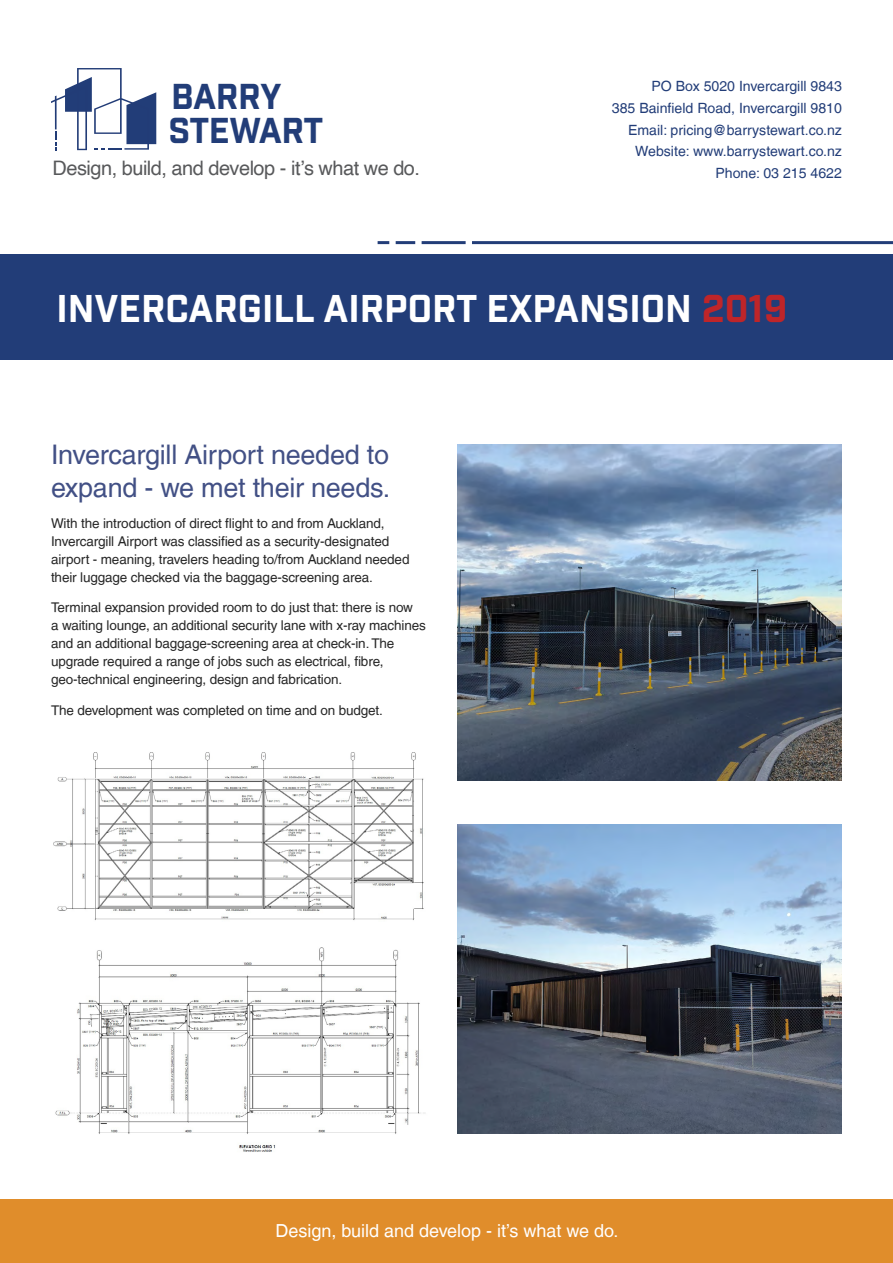
<style>
.page{position:relative;width:893px;height:1263px;background:#fff}
.page>*{position:absolute;margin:0;border:0;box-sizing:border-box;transform-origin:0 0}
.t1{font:37.5px "Industry Inc Base";color:#fff}
.t2{font:34.95px "Industry Inc Base";letter-spacing:-.015em;color:#223d78}
.t3{font:27px/33px "Helvetica LT";letter-spacing:-.01em;color:#425085}
.t4{font:19.95px "Helvetica";letter-spacing:-.025em;color:#58595b}
.t5{font:18px "Helvetica LT";color:#fff}
.t6{font:14.1px/21.6px "Helvetica LT";color:#223d78;text-align:right}
.t7{font:13.5px/18px "Helvetica LT";letter-spacing:-.01em;color:#262626}
.s1{color:#be2529}
</style>
<div class="page">
<svg style="left:51px;top:68px;width:105px;height:82px"></svg>
<div style="left:0;top:254px;width:893px;height:105px;background:#223d78"></div>
<hr style="left:472px;top:241px;width:421px;height:3px;background:#223d78">
<hr style="left:422px;top:241px;width:44px;height:3px;background:#223d78">
<hr style="left:396px;top:241px;width:19px;height:3px;background:#223d78">
<svg style="left:378px;top:241px;width:11px;height:3px"></svg>
<div style="left:0;top:1199px;width:893px;height:64px;background:#e08d2b"></div>
<img style="left:457px;top:444px;width:385px;height:336px">
<img style="left:55px;top:947px;width:370px;height:205px">
<img style="left:53px;top:752px;width:371px;height:168px">
<img style="left:457px;top:825px;width:385px;height:309px">
<h2 class="t2" style="left:171px;top:75px;width:112px">BARRY</h2>
<h2 class="t2" style="left:168px;top:110px;width:156px">STEWART</h2>
<h3 class="t4" style="left:53px;top:152px;width:369px">Design, build, and develop - it’s what we do.</h3>
<p class="t6" style="left:612px;top:75px;width:232px">PO Box 5020 Invercargill 9843<br>385 Bainfield Road, Invercargill 9810<br>Email: pricing@barrystewart.co.nz<br>Website: www.barrystewart.co.nz<br>Phone: 03 215 4622</p>
<h1 class="t1" style="left:56px;top:286px;width:732px">INVERCARGILL AIRPORT EXPANSION <span class="s1">2019</span></h1>
<h3 class="t3" style="left:51px;top:438px;width:341px">Invercargill Airport needed to expand - we met their needs.</h3>
<p class="t7" style="left:51px;top:514px;width:360px">With the introduction of direct flight to and from Auckland, Invercargill Airport was classified as a security-designated airport - meaning, travelers heading to/from Auckland needed their luggage checked via the baggage-screening area.</p>
<p class="t7" style="left:51px;top:598px;width:376px">Terminal expansion provided room to do just that: there is now<br>a waiting lounge, an additional security lane with x-ray machines and an additional baggage-screening area at check-in. The upgrade required a range of jobs such as electrical, fibre, geo-technical engineering, design and fabrication.</p>
<p class="t7" style="left:51px;top:701px;width:333px">The development was completed on time and on budget.</p>
<h3 class="t5" style="left:275px;top:1220px;width:345px">Design, build and develop - it’s what we do.</h3>
</div>
